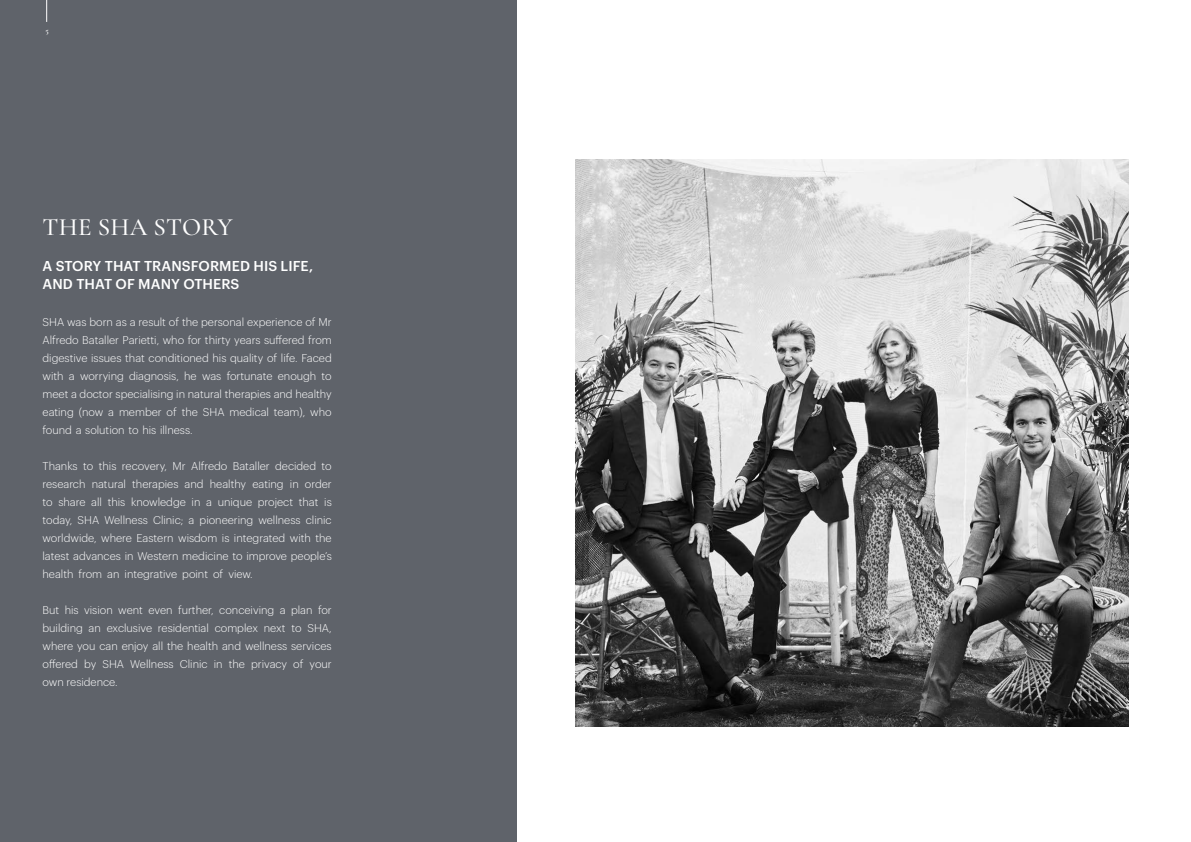
<style>
.page{position:relative;width:1191px;height:842px;background:#fff}
.page>*{position:absolute;margin:0;border:0;box-sizing:border-box;transform-origin:0 0}
.t1{font:500 25px "Cormorant Garamond";letter-spacing:.01em;color:#fff}
.t2{font:500 14px/18px "Graphik";letter-spacing:.005em;color:#fff}
.t3{font:300 11px/18px "Graphik";color:#fff;text-align:justify}
.t4{font:600 8px "Cormorant Garamond";color:#fff}
</style>
<div class="page">
<div style="left:0;top:0;width:516px;height:842px;background:#5f636a"></div>
<img style="left:576px;top:160px;width:552px;height:566px">
<svg style="left:46px;top:0;width:1px;height:22px"></svg>
<p class="t4" style="left:45px;top:25px;width:5px">5</p>
<h1 class="t1" style="left:43px;top:212px;width:191px">THE SHA STORY</h1>
<p class="t2" style="left:43px;top:256px;width:272px">A STORY THAT TRANSFORMED HIS LIFE,<br>AND THAT OF MANY OTHERS</p>
<p class="t3" style="left:43px;top:313px;width:291px">SHA was born as a result of the personal experience of Mr Alfredo Bataller Parietti, who for thirty years suffered from digestive issues that conditioned his quality of life. Faced with a worrying diagnosis, he was fortunate enough to meet a doctor specialising in natural therapies and healthy eating (now a member of the SHA medical team), who found a solution to his illness.</p>
<p class="t3" style="left:43px;top:457px;width:291px">Thanks to this recovery, Mr Alfredo Bataller decided to research natural therapies and healthy eating in order to share all this knowledge in a unique project that is today, SHA Wellness Clinic; a pioneering wellness clinic worldwide, where Eastern wisdom is integrated with the latest advances in Western medicine to improve people’s health from an integrative point of view.</p>
<p class="t3" style="left:43px;top:600px;width:291px">But his vision went even further, conceiving a plan for building an exclusive residential complex next to SHA, where you can enjoy all the health and wellness services offered by SHA Wellness Clinic in the privacy of your own residence.</p>
</div>
